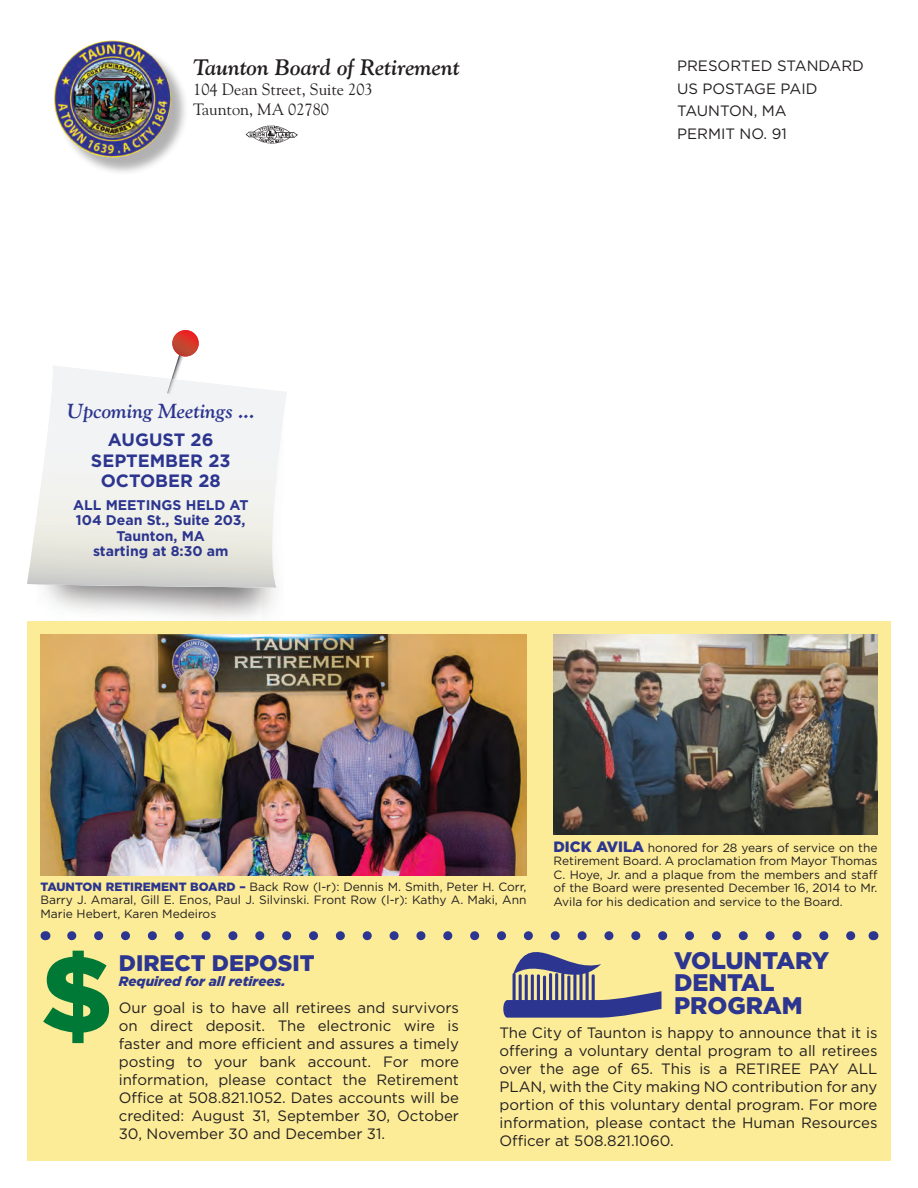
<style>
.page{position:relative;width:918px;height:1188px;background:#fff}
.page>*{position:absolute;margin:0;border:0;box-sizing:border-box;transform-origin:0 0}
.t1{font:900 108px "Gotham";color:#007836}
.t2{font:900 24px "Gotham";color:#2c358f}
.t3{font:italic 700 22.5px "Goudy Old Style BT";color:#231f20}
.t4{font:900 22.5px "Gotham";color:#2c358f}
.t5{font:italic 700 20.4px "Goudy Old Style BT";color:#2c358f}
.t6{font:700 17.85px "Gotham";color:#2c358f}
.t7{font:16.5px "Goudy Old Style BT";color:#231f20}
.t8{font:15px/18px "Gotham";color:#231f20;text-align:justify}
.t9{font:700 14.1px "Gotham";color:#2c358f}
.t10{font:italic 900 13.5px "Gotham";color:#2c358f}
.t11{font:12px/13.5px "Gotham";color:#231f20;text-align:justify}
.s1{font-weight:900;color:#2c358f}
.s2{font-weight:900;font-size:15px;color:#2c358f}
</style>
<div class="page">
<div style="left:57px;top:43px;width:132px;height:133px;background:#231f20;opacity:.35"></div>
<img style="left:64px;top:41px;width:47px;height:25px">
<img style="left:245px;top:126px;width:52px;height:18px">
<div style="left:27px;top:621px;width:864px;height:540px;background:#fcec98"></div>
<img style="left:40px;top:634px;width:486px;height:242px">
<img style="left:172px;top:357px;width:11px;height:23px">
<img style="left:167px;top:379px;width:9px;height:16px">
<img style="left:172px;top:330px;width:27px;height:26px">
<svg style="left:72px;top:931px;width:784px;height:9px"></svg>
<svg style="left:503px;top:952px;width:158px;height:66px"></svg>
<img style="left:554px;top:634px;width:324px;height:200px">
<p class="t3" style="left:193px;top:54px;width:268px">Taunton Board of Retirement</p>
<p class="t7" style="left:193px;top:79px;width:181px">104 Dean Street, Suite 203</p>
<p class="t7" style="left:193px;top:99px;width:137px">Taunton, MA 02780</p>
<p class="t5" style="left:67px;top:399px;width:189px">Upcoming Meetings ...</p>
<p class="t6" style="left:108px;top:430px;width:107px">AUGUST 26</p>
<p class="t6" style="left:91px;top:450px;width:141px">SEPTEMBER 23</p>
<p class="t6" style="left:101px;top:470px;width:122px">OCTOBER 28</p>
<p class="t9" style="left:73px;top:497px;width:177px">ALL MEETINGS HELD AT</p>
<p class="t9" style="left:76px;top:512px;width:171px">104 Dean St., Suite 203,</p>
<p class="t9" style="left:117px;top:527px;width:90px">Taunton, MA</p>
<p class="t9" style="left:93px;top:543px;width:137px">starting at 8:30 am</p>
<p class="t8" style="left:677px;top:56px;width:188px">PRESORTED STANDARD</p>
<p class="t8" style="left:677px;top:79px;width:142px">US POSTAGE PAID</p>
<p class="t8" style="left:677px;top:101px;width:111px">TAUNTON, MA</p>
<p class="t8" style="left:677px;top:124px;width:111px">PERMIT NO. 91</p>
<p class="t11" style="left:40px;top:880px;width:488px"><span class="s1">TAUNTON RETIREMENT BOARD –</span> Back Row (l-r): Dennis M. Smith, Peter H. Corr, Barry J. Amaral, Gill E. Enos, Paul J. Silvinski. Front Row (l-r): Kathy A. Maki, Ann Marie Hebert, Karen Medeiros</p>
<p class="t11" style="left:554px;top:841px;width:326px"><span class="s2">DICK AVILA</span> honored for 28 years of service on the Retirement Board. A proclamation from Mayor Thomas C. Hoye, Jr. and a plaque from the members and staff of the Board were presented December 16, 2014 to Mr.<br>Avila for his dedication and service to the Board.</p>
<p class="t1" style="left:40px;top:932px;width:73px">$</p>
<p class="t4" style="left:119px;top:950px;width:197px">DIRECT DEPOSIT</p>
<p class="t10" style="left:119px;top:973px;width:168px">Required for all retirees.</p>
<p class="t8" style="left:119px;top:998px;width:342px">Our goal is to have all retirees and survivors on direct deposit. The electronic wire is faster and more efficient and assures a timely posting to your bank account. For more information, please contact the Retirement Office at 508.821.1052. Dates accounts will be credited: August 31, September 30, October 30, November 30 and December 31.</p>
<p class="t2" style="left:674px;top:946px;width:157px">VOLUNTARY</p>
<p class="t2" style="left:674px;top:969px;width:102px">DENTAL</p>
<p class="t2" style="left:674px;top:991px;width:130px">PROGRAM</p>
<p class="t8" style="left:500px;top:1023px;width:380px">The City of Taunton is happy to announce that it is offering a voluntary dental program to all retirees over the age of 65. This is a RETIREE PAY ALL PLAN, with the City making NO contribution for any portion of this voluntary dental program. For more information, please contact the Human Resources Officer at 508.821.1060.</p>
</div>
